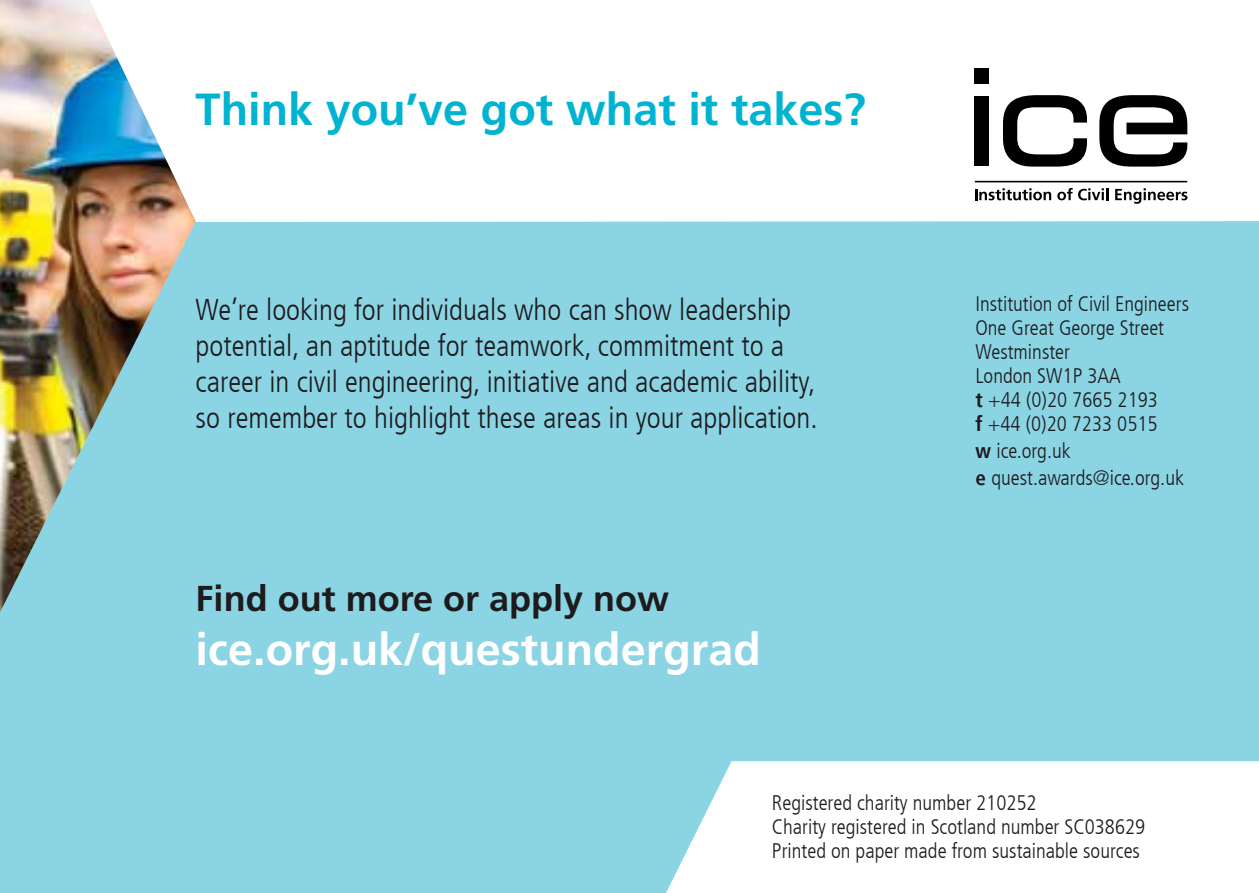
<style>
.page{position:relative;width:1259px;height:893px;background:#8bd4e4}
.page>*{position:absolute;margin:0;border:0;box-sizing:border-box;transform-origin:0 0}
.t1{font:700 45px "Frutiger CE";color:#00b4d1}
.t2{font:700 45px "Frutiger CE";color:#fff}
.t3{font:700 36px "Frutiger CE";color:#1e1b1d}
.t4{font:300 condensed 30px/36px "Frutiger";color:#1e1b1d}
.t5{font:300 condensed 21px/24px "Frutiger";color:#1e1b1d}
.s1{font-weight:700}
</style>
<div class="page">
<div style="left:196px;top:0;width:1063px;height:222px;background:#fff"></div>
<div style="left:666px;top:761px;width:593px;height:132px;background:#fff"></div>
<div style="left:975px;top:68px;width:14px;height:16px;background:#000"></div>
<svg style="left:1099px;top:95px;width:88px;height:72px;background:#727272"></svg>
<svg style="left:1003px;top:95px;width:84px;height:72px;background:#8a8a8a"></svg>
<div style="left:975px;top:96px;width:14px;height:70px;background:#000"></div>
<svg style="left:975px;top:188px;width:76px;height:12px"></svg>
<svg style="left:1059px;top:188px;width:13px;height:12px"></svg>
<svg style="left:1078px;top:188px;width:30px;height:12px"></svg>
<svg style="left:1115px;top:188px;width:72px;height:16px"></svg>
<hr style="left:975px;top:181px;width:212px;height:1px;background:#000">
<img style="left:0;top:0;width:196px;height:612px">
<h1 class="t1" style="left:196px;top:82px;width:672px">Think you’ve got what it takes?</h1>
<h3 class="t4" style="left:196px;top:292px;width:623px">We’re looking for individuals who can show leadership potential, an aptitude for teamwork, commitment to a career in civil engineering, initiative and academic ability, so remember to highlight these areas in your application.</h3>
<h2 class="t3" style="left:196px;top:577px;width:475px">Find out more or apply now</h2>
<h1 class="t2" style="left:196px;top:623px;width:567px">ice.org.uk/questundergrad</h1>
<p class="t5" style="left:975px;top:292px;width:215px">Institution of Civil Engineers<br>One Great George Street<br>Westminster<br>London SW1P 3AA<br><span class="s1">t</span> +44 (0)20 7665 2193<br><span class="s1">f</span> +44 (0)20 7233 0515</p>
<p class="t5" style="left:975px;top:438px;width:210px;line-height:27px"><span class="s1">w</span> ice.org.uk<br><span class="s1">e</span> quest.awards@ice.org.uk</p>
<p class="t5" style="left:772px;top:791px;width:375px">Registered charity number 210252<br>Charity registered in Scotland number SC038629<br>Printed on paper made from sustainable sources</p>
</div>
